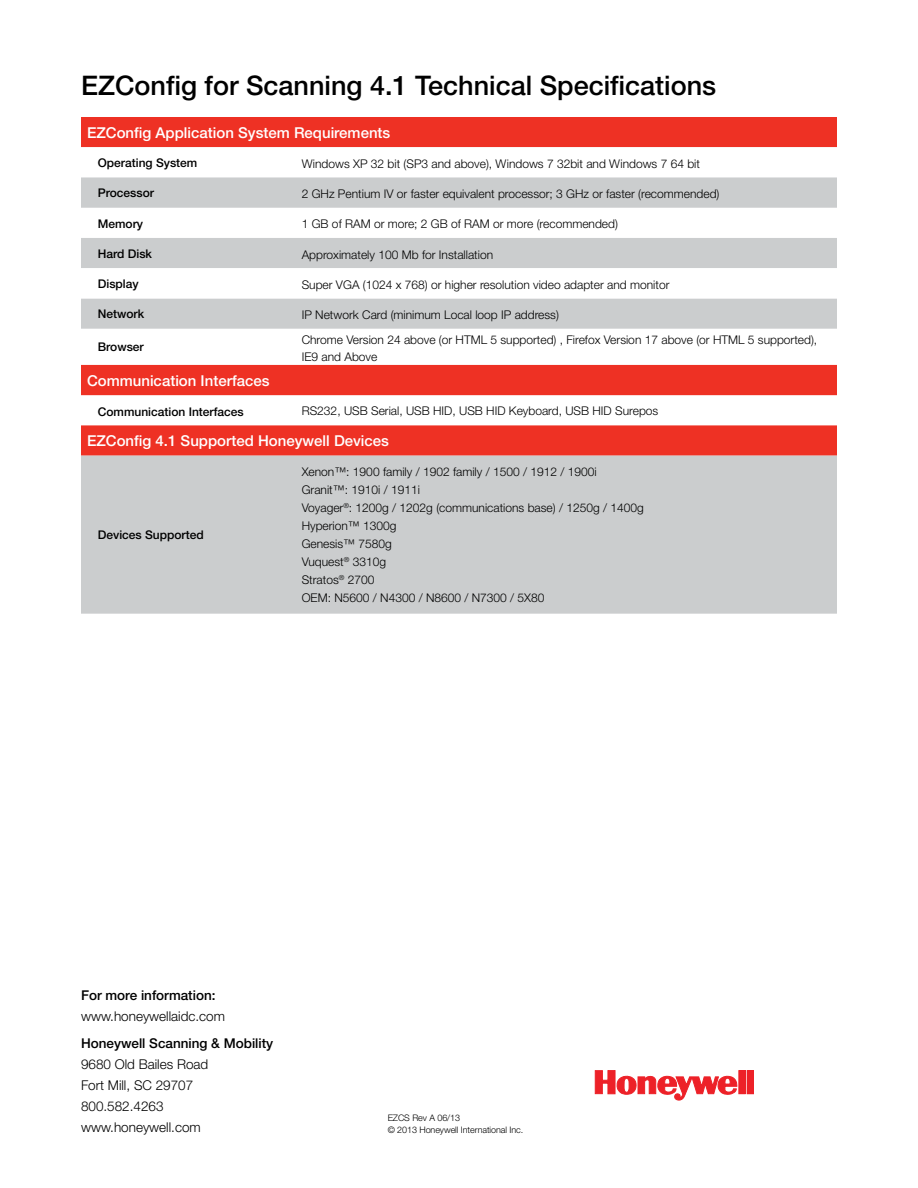
<style>
.page{position:relative;width:918px;height:1188px;background:#fff}
.page>*{position:absolute;margin:0;border:0;box-sizing:border-box;transform-origin:0 0}
.t1{font:500 27px "Helvetica Neue";color:#000}
.t2{font:500 15px "Helvetica Neue";color:#fff}
.t3{font:300 13.5px/21px "Helvetica Neue";color:#000}
.t4{font:500 13.5px "Helvetica Neue";color:#000}
.t5{font:300 12px/18px "Helvetica Neue";color:#000}
.t6{font:500 12px "Helvetica Neue";color:#000}
.t7{font:300 9px/12px "Helvetica Neue";letter-spacing:-.01em;color:#000}
</style>
<div class="page">
<svg style="left:595px;top:1070px;width:142px;height:30px"></svg>
<div style="left:739px;top:1071px;width:6px;height:23px;background:#ed2128"></div>
<div style="left:747px;top:1071px;width:7px;height:23px;background:#ed2128"></div>
<svg style="left:81px;top:117px;width:756px;height:339px;fill:#ee3124"></svg>
<svg style="left:81px;top:147px;width:756px;height:30px"></svg>
<svg style="left:81px;top:177px;width:756px;height:152px;fill:#cbcdce"></svg>
<svg style="left:81px;top:268px;width:756px;height:30px"></svg>
<div style="left:81px;top:456px;width:756px;height:158px;background:#cbcdce"></div>
<h1 class="t1" style="left:81px;top:70px;width:637px">EZConfig for Scanning 4.1 Technical Specifications</h1>
<p class="t2" style="left:87px;top:124px;width:305px">EZConfig Application System Requirements</p>
<p class="t6" style="left:98px;top:156px;width:101px">Operating System</p>
<p class="t5" style="left:302px;top:154px;width:400px">Windows XP 32 bit (SP3 and above), Windows 7 32bit and Windows 7 64 bit</p>
<p class="t6" style="left:98px;top:186px;width:58px">Processor</p>
<p class="t5" style="left:302px;top:185px;width:419px">2 GHz Pentium IV or faster equivalent processor; 3 GHz or faster (recommended)</p>
<p class="t6" style="left:98px;top:216px;width:47px">Memory</p>
<p class="t5" style="left:302px;top:215px;width:318px">1 GB of RAM or more; 2 GB of RAM or more (recommended)</p>
<p class="t6" style="left:98px;top:246px;width:56px">Hard Disk</p>
<p class="t5" style="left:302px;top:245px;width:193px">Approximately 100 Mb for Installation</p>
<p class="t6" style="left:98px;top:277px;width:42px">Display</p>
<p class="t5" style="left:302px;top:275px;width:369px">Super VGA (1024 x 768) or higher resolution video adapter and monitor</p>
<p class="t6" style="left:98px;top:307px;width:48px">Network</p>
<p class="t5" style="left:302px;top:306px;width:259px">IP Network Card (minimum Local loop IP address)</p>
<p class="t6" style="left:98px;top:340px;width:48px">Browser</p>
<p class="t5" style="left:302px;top:331px;width:517px;line-height:16.5px">Chrome Version 24 above (or HTML 5 supported) , Firefox Version 17 above (or HTML 5 supported),<br>IE9 and Above</p>
<p class="t2" style="left:87px;top:372px;width:184px">Communication Interfaces</p>
<p class="t6" style="left:98px;top:404px;width:148px">Communication Interfaces</p>
<p class="t5" style="left:302px;top:401px;width:358px">RS232, USB Serial, USB HID, USB HID Keyboard, USB HID Surepos</p>
<p class="t2" style="left:87px;top:432px;width:304px">EZConfig 4.1 Supported Honeywell Devices</p>
<p class="t6" style="left:98px;top:528px;width:108px">Devices Supported</p>
<p class="t5" style="left:302px;top:463px;width:343px">Xenon™: 1900 family / 1902 family / 1500 / 1912 / 1900i<br>Granit™: 1910i / 1911i<br>Voyager<sup>®</sup>: 1200g / 1202g (communications base) / 1250g / 1400g<br>Hyperion™ 1300g<br>Genesis™ 7580g<br>Vuquest<sup>®</sup> 3310g<br>Stratos<sup>®</sup> 2700<br>OEM: N5600 / N4300 / N8600 / N7300 / 5X80</p>
<p class="t4" style="left:81px;top:987px;width:136px">For more information:</p>
<p class="t3" style="left:81px;top:1005px;width:146px">www.honeywellaidc.com</p>
<p class="t4" style="left:81px;top:1035px;width:194px">Honeywell Scanning &amp; Mobility</p>
<p class="t3" style="left:81px;top:1053px;width:129px">9680 Old Bailes Road<br>Fort Mill, SC 29707<br>800.582.4263 www.honeywell.com</p>
<p class="t7" style="left:388px;top:1111px;width:137px">EZCS Rev A 06/13<br>© 2013 Honeywell International Inc.</p>
</div>
